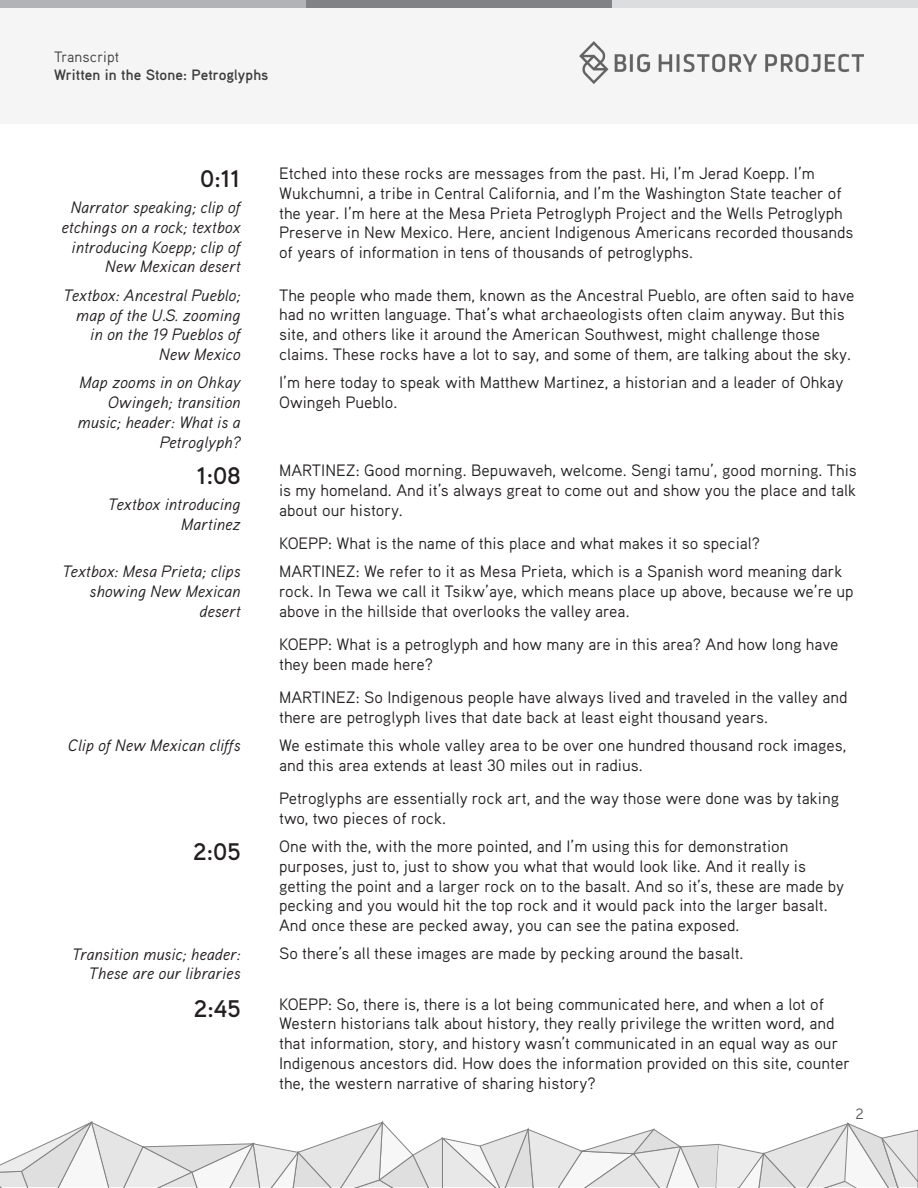
<style>
.page{position:relative;width:918px;height:1188px;background:#fff}
.page>*{position:absolute;margin:0;border:0;box-sizing:border-box;transform-origin:0 0}
.Timing_Header{font:700 24px "Aaux Pro";color:#231f20}
.Body{font:16.5px/19.8px "Aaux Pro";color:#231f20}
.Timing_Text_Descipti{font:italic 16.5px/19.8px "Aaux Pro";color:#231f20;text-align:right}
.t1{font:700 15px "Aaux Pro";letter-spacing:.005em;color:#3e3e3f}
.t2{font:15px "Aaux Pro";color:#3e3e3f}
.t3{font:15px "Aaux Pro";color:#57585a}
</style>
<div class="page">
<div style="left:0;top:0;width:918px;height:123px;background:#f5f5f6"></div>
<div style="left:0;top:0;width:306px;height:8px;background:#b2b3b7"></div>
<div style="left:306px;top:0;width:306px;height:8px;background:#808285"></div>
<div style="left:612px;top:0;width:306px;height:8px;background:#dcdddf"></div>
<svg style="left:0;top:1121px;width:918px;height:67px"></svg>
<img style="left:579px;top:41px;width:284px;height:42px">
<p class="t2" style="left:54px;top:47px;width:67px">Transcript</p>
<p class="t1" style="left:54px;top:65px;width:216px">Written in the Stone: Petroglyphs</p>
<h2 class="Timing_Header" style="left:200px;top:163px;width:42px">0:11</h2>
<h3 class="Timing_Text_Descipti" style="left:62px;top:197px;width:181px">Narrator speaking; clip of etchings on a rock; textbox introducing Koepp; clip of<br>New Mexican desert</h3>
<p class="Body" style="left:279px;top:163px;width:576px">Etched into these rocks are messages from the past. Hi, I’m Jerad Koepp. I’m Wukchumni, a tribe in Central California, and I’m the Washington State teacher of the year. I’m here at the Mesa Prieta Petroglyph Project and the Wells Petroglyph Preserve in New Mexico. Here, ancient Indigenous Americans recorded thousands of years of information in tens of thousands of petroglyphs.</p>
<h3 class="Timing_Text_Descipti" style="left:64px;top:285px;width:179px">Textbox: Ancestral Pueblo; map of the U.S. zooming in on the 19 Pueblos of<br>New Mexico</h3>
<p class="Body" style="left:279px;top:284px;width:577px">The people who made them, known as the Ancestral Pueblo, are often said to have had no written language. That’s what archaeologists often claim anyway. But this site, and others like it around the American Southwest, might challenge those claims. These rocks have a lot to say, and some of them, are talking about the sky.</p>
<h3 class="Timing_Text_Descipti" style="left:78px;top:372px;width:164px">Map zooms in on Ohkay<br>Owingeh; transition music; header: What is a<br>Petroglyph?</h3>
<p class="Body" style="left:279px;top:372px;width:566px">I’m here today to speak with Matthew Martinez, a historian and a leader of Ohkay<br>Owingeh Pueblo.</p>
<h2 class="Timing_Header" style="left:197px;top:460px;width:45px">1:08</h2>
<h3 class="Timing_Text_Descipti" style="left:108px;top:494px;width:134px">Textbox introducing<br>Martinez</h3>
<p class="Body" style="left:279px;top:460px;width:579px;text-align:justify">MARTINEZ: Good morning. Bepuwaveh, welcome. Sengi tamu’, good morning. This is my homeland. And it’s always great to come out and show you the place and talk about our history.</p>
<p class="Body" style="left:279px;top:533px;width:483px">KOEPP: What is the name of this place and what makes it so special?</p>
<h3 class="Timing_Text_Descipti" style="left:62px;top:561px;width:180px">Textbox: Mesa Prieta; clips showing New Mexican desert</h3>
<p class="Body" style="left:279px;top:561px;width:576px">MARTINEZ: We refer to it as Mesa Prieta, which is a Spanish word meaning dark rock. In Tewa we call it Tsikw’aye, which means place up above, because we’re up above in the hillside that overlooks the valley area.</p>
<p class="Body" style="left:279px;top:634px;width:561px">KOEPP: What is a petroglyph and how many are in this area? And how long have they been made here?</p>
<p class="Body" style="left:279px;top:687px;width:570px">MARTINEZ: So Indigenous people have always lived and traveled in the valley and there are petroglyph lives that date back at least eight thousand years.</p>
<h3 class="Timing_Text_Descipti" style="left:68px;top:735px;width:174px">Clip of New Mexican cliffs</h3>
<p class="Body" style="left:279px;top:735px;width:569px">We estimate this whole valley area to be over one hundred thousand rock images, and this area extends at least 30 miles out in radius.</p>
<p class="Body" style="left:279px;top:788px;width:562px">Petroglyphs are essentially rock art, and the way those were done was by taking two, two pieces of rock.</p>
<h2 class="Timing_Header" style="left:193px;top:836px;width:49px">2:05</h2>
<p class="Body" style="left:279px;top:836px;width:567px">One with the, with the more pointed, and I’m using this for demonstration purposes, just to, just to show you what that would look like. And it really is getting the point and a larger rock on to the basalt. And so it’s, these are made by pecking and you would hit the top rock and it would pack into the larger basalt.<br>And once these are pecked away, you can see the patina exposed.</p>
<h3 class="Timing_Text_Descipti" style="left:72px;top:943px;width:170px">Transition music; header:<br>These are our libraries</h3>
<p class="Body" style="left:279px;top:943px;width:466px">So there’s all these images are made by pecking around the basalt.</p>
<h2 class="Timing_Header" style="left:194px;top:993px;width:48px">2:45</h2>
<p class="Body" style="left:279px;top:993px;width:572px">KOEPP: So, there is, there is a lot being communicated here, and when a lot of Western historians talk about history, they really privilege the written word, and that information, story, and history wasn’t communicated in an equal way as our Indigenous ancestors did. How does the information provided on this site, counter the, the western narrative of sharing history?</p>
<p class="t3" style="left:856px;top:1104px;width:10px">2</p>
</div>
